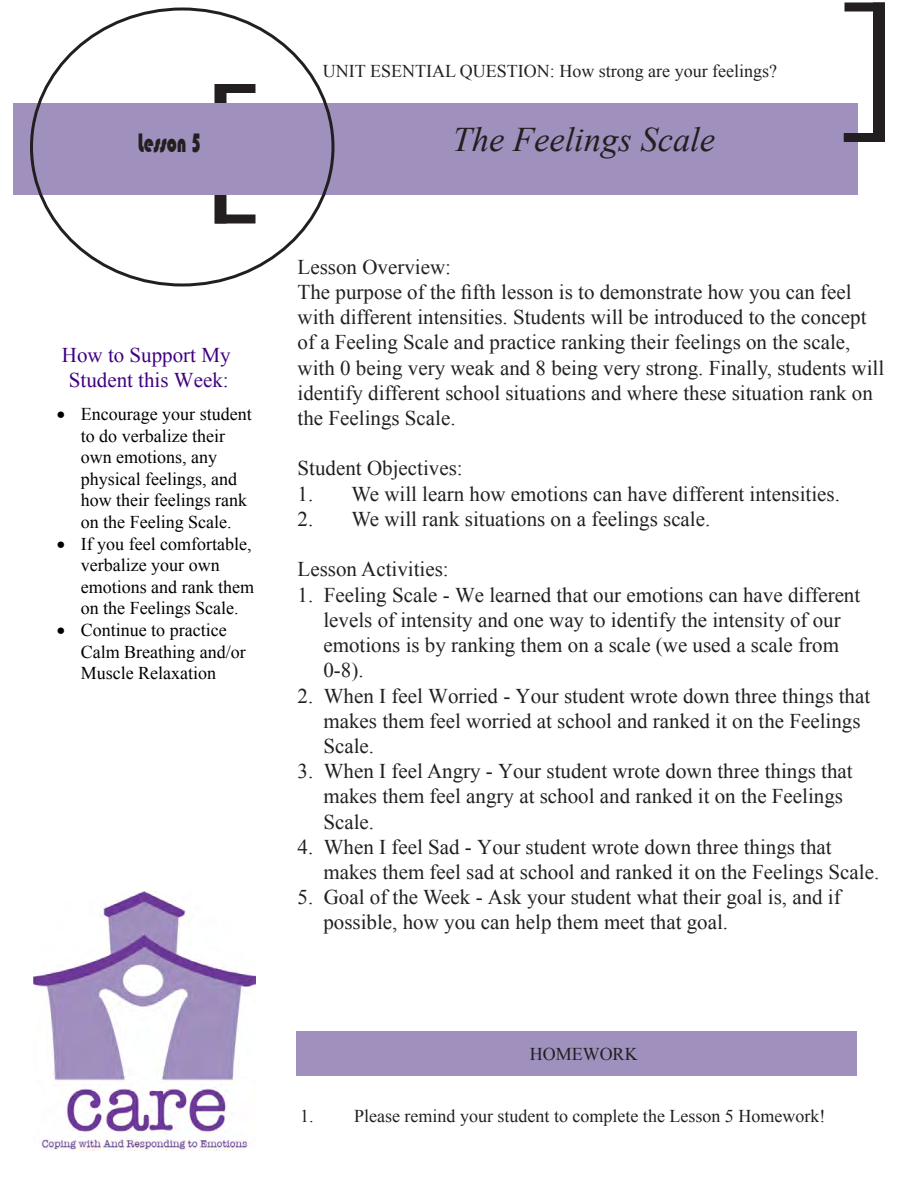
<style>
.page{position:relative;width:918px;height:1188px;background:#fff}
.page>*{position:absolute;margin:0;border:0;box-sizing:border-box;transform-origin:0 0}
.t1{font:italic 34.5px "Times New Roman";color:#231f20}
.t2{font:27.6px "Bauhaus 93";color:#231f20;scale:.65 1}
.t3{font:21px/25.2px "Times New Roman";color:#231f20}
.t4{font:21px/25.2px "Times New Roman";color:#400080;text-align:center}
.t5{font:18px/21.6px "Times New Roman";color:#000}
.t6{font:18px "Times New Roman";color:#231f20}
.t7{font:18px/21.6px "Times New Roman";color:#000}
.t8{font:18px "Times New Roman";color:#231f20}
.s1{font-style:inherit}
</style>
<div class="page">
<div style="left:214px;top:84px;width:12px;height:140px;background:#231f20"></div>
<div style="left:873px;top:2px;width:12px;height:140px;background:#231f20"></div>
<div style="left:14px;top:104px;width:844px;height:91px;background:#9f90bd"></div>
<div style="left:215px;top:84px;width:40px;height:9px;background:#231f20"></div>
<div style="left:215px;top:214px;width:40px;height:10px;background:#231f20"></div>
<div style="left:844px;top:133px;width:40px;height:9px;background:#231f20"></div>
<div style="left:844px;top:2px;width:41px;height:9px;background:#231f20"></div>
<img style="left:33px;top:891px;width:222px;height:260px">
<div style="left:296px;top:1031px;width:561px;height:45px;background:#9f90bd"></div>
<p class="t6" style="left:323px;top:58px;width:456px">UNIT ESENTIAL QUESTION: How strong are your feelings?</p>
<p class="t2" style="left:138px;top:127px;width:99px">Lesson 5</p>
<p class="t1" style="left:453px;top:116px;width:264px">The Feelings Scale</p>
<p class="t4" style="left:62px;top:342px;width:170px">How to Support My<br>Student this Week:</p>
<p class="t5" style="left:81px;top:403px;width:172px;text-indent:-24px">• Encourage your student to do verbalize their own emotions, any physical feelings, and how their feelings rank on the Feeling Scale.</p>
<p class="t7" style="left:81px;top:533px;width:175px;text-indent:-24px">• If you feel comfortable, verbalize your own emotions and rank them on the Feelings Scale.</p>
<p class="t5" style="left:81px;top:619px;width:166px;text-indent:-24px">• Continue to practice<br>Calm Breathing and/or<br>Muscle Relaxation</p>
<p class="t3" style="left:298px;top:254px;width:155px">Lesson Overview:</p>
<p class="t3" style="left:298px;top:279px;width:588px">The purpose of the fifth lesson is to demonstrate how you can feel with different intensities. Students will be introduced to the concept of a Feeling Scale and practice ranking their feelings on the scale, with 0 being very weak and 8 being very strong. Finally, students will identify different school situations and where these situation rank on the Feelings Scale.</p>
<p class="t3" style="left:298px;top:455px;width:167px">Student Objectives:</p>
<p class="t3" style="left:298px;top:481px;width:544px">1. We will learn how emotions can have different intensities.</p>
<p class="t3" style="left:298px;top:506px;width:414px">2. We will rank situations on a feelings scale.</p>
<p class="t3" style="left:298px;top:556px;width:153px">Lesson Activities:</p>
<p class="t3" style="left:323px;top:582px;width:538px;text-indent:-26px">1. Feeling Scale - We learned that our emotions can have different levels of intensity and one way to identify the intensity of our emotions is by ranking them on a scale (we used a scale from 0-8).</p>
<p class="t3" style="left:323px;top:683px;width:548px;text-indent:-26px">2. When I feel Worried - Your student wrote down three things that makes them feel worried at school and ranked it on the Feelings<br>Scale.</p>
<p class="t3" style="left:323px;top:758px;width:531px;text-indent:-26px">3. When I feel Angry - Your student wrote down three things that makes them feel angry at school and ranked it on the Feelings<br>Scale.</p>
<p class="t3" style="left:323px;top:834px;width:557px;text-indent:-26px">4. When I feel Sad - Your student wrote down three things that makes them feel sad at school and ranked it on the Feelings Scale.</p>
<p class="t3" style="left:323px;top:884px;width:519px;text-indent:-26px">5. Goal of the Week - Ask your student what their goal is, and if possible, how you can help them meet that goal.</p>
<p class="t8" style="left:530px;top:1042px;width:109px">HOMeWOrK</p>
<p class="t6" style="left:300px;top:1104px;width:527px">1. Please remind your student to complete the Lesson <span class="s1">5</span> Homework!</p>
</div>
